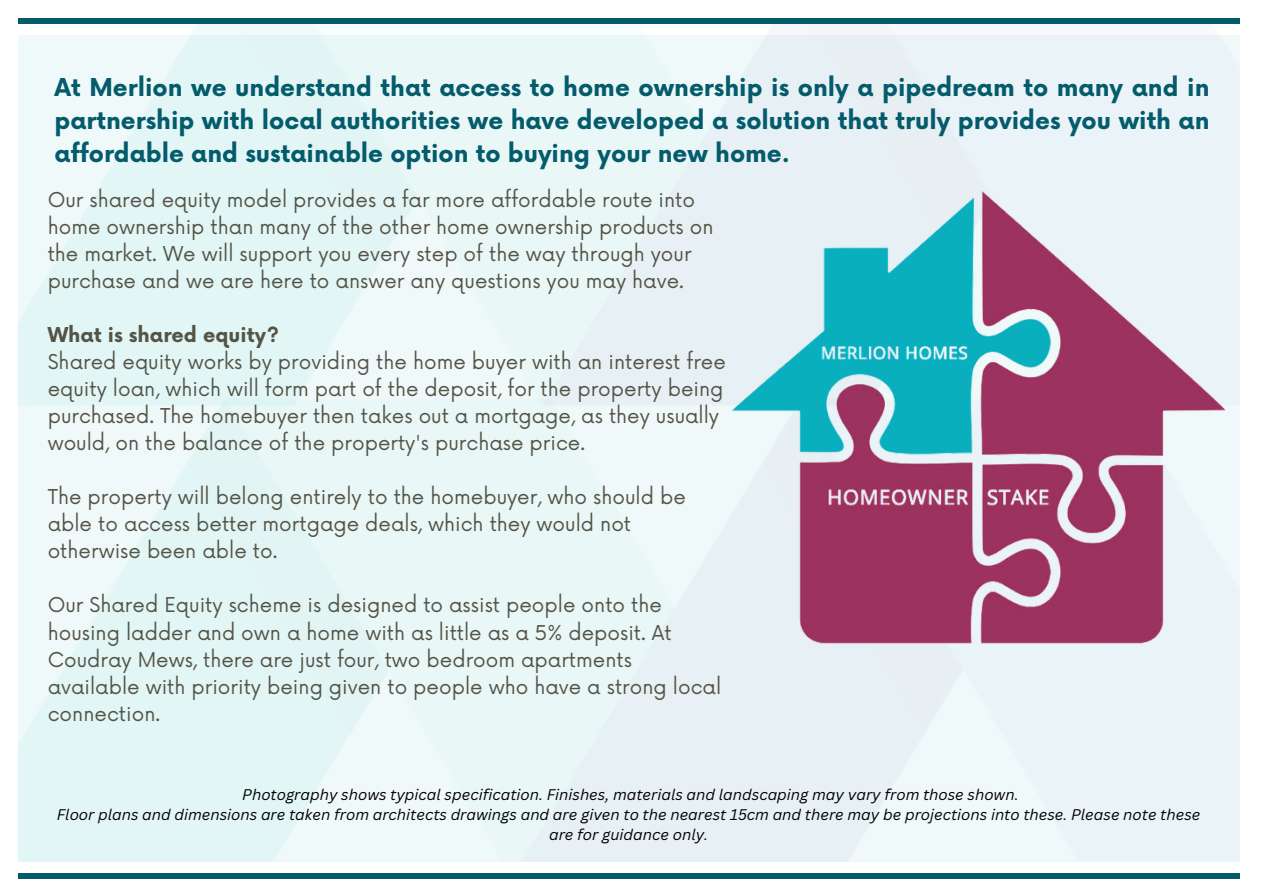
<style>
.page{position:relative;width:1263px;height:894px;background:#fff}
.page>*{position:absolute;margin:0;border:0;box-sizing:border-box;transform-origin:0 0}
.t1{font:700 24px/32.7px "Now";color:#045b6b;text-align:justify}
.t2{font:19.95px/27px "Now";color:#545446}
.t3{font:italic 15px/20.2px "Canva Sans";color:#000;text-align:center}
.s1{font-weight:700}
</style>
<div class="page">
<div style="left:18px;top:872px;width:1221px;height:6px;background:#045b6b"></div>
<div style="left:18px;top:23px;width:1222px;height:425px;background:#e9f6f7"></div>
<div style="left:18px;top:18px;width:1221px;height:5px;background:#045b6b"></div>
<img style="left:693px;top:181px;width:547px;height:492px">
<h1 class="t1" style="left:55px;top:73px;width:1156px">At Merlion we understand that access to home ownership is only a pipedream to many and in partnership with local authorities we have developed a solution that truly provides you with an affordable and sustainable option to buying your new home.</h1>
<h2 class="t2" style="left:48px;top:187px;width:667px">Our shared equity model provides a far more affordable route into home ownership than many of the other home ownership products on the market. We will support you every step of the way through your purchase and we are here to answer any questions you may have.</h2>
<h2 class="t2" style="left:48px;top:322px;width:680px"><span class="s1">What is shared equity?<br></span>Shared equity works by providing the home buyer with an interest free equity loan, which will form part of the deposit, for the property being purchased. The homebuyer then takes out a mortgage, as they usually would, on the balance of the property's purchase price.</h2>
<h2 class="t2" style="left:48px;top:484px;width:640px">The property will belong entirely to the homebuyer, who should be able to access better mortgage deals, which they would not otherwise been able to.</h2>
<h2 class="t2" style="left:48px;top:592px;width:675px">Our Shared Equity scheme is designed to assist people onto the housing ladder and own a home with as little as a 5% deposit. At Coudray Mews, there are just four, two bedroom apartments available with priority being given to people who have a strong local connection.</h2>
<p class="t3" style="left:242px;top:783px;width:778px">Photography shows typical specification. Finishes, materials and landscaping may vary from those shown.</p>
<p class="t3" style="left:57px;top:803px;width:1145px">Floor plans and dimensions are taken from architects drawings and are given to the nearest 15cm and there may be projections into these. Please note these are for guidance only.</p>
</div>
